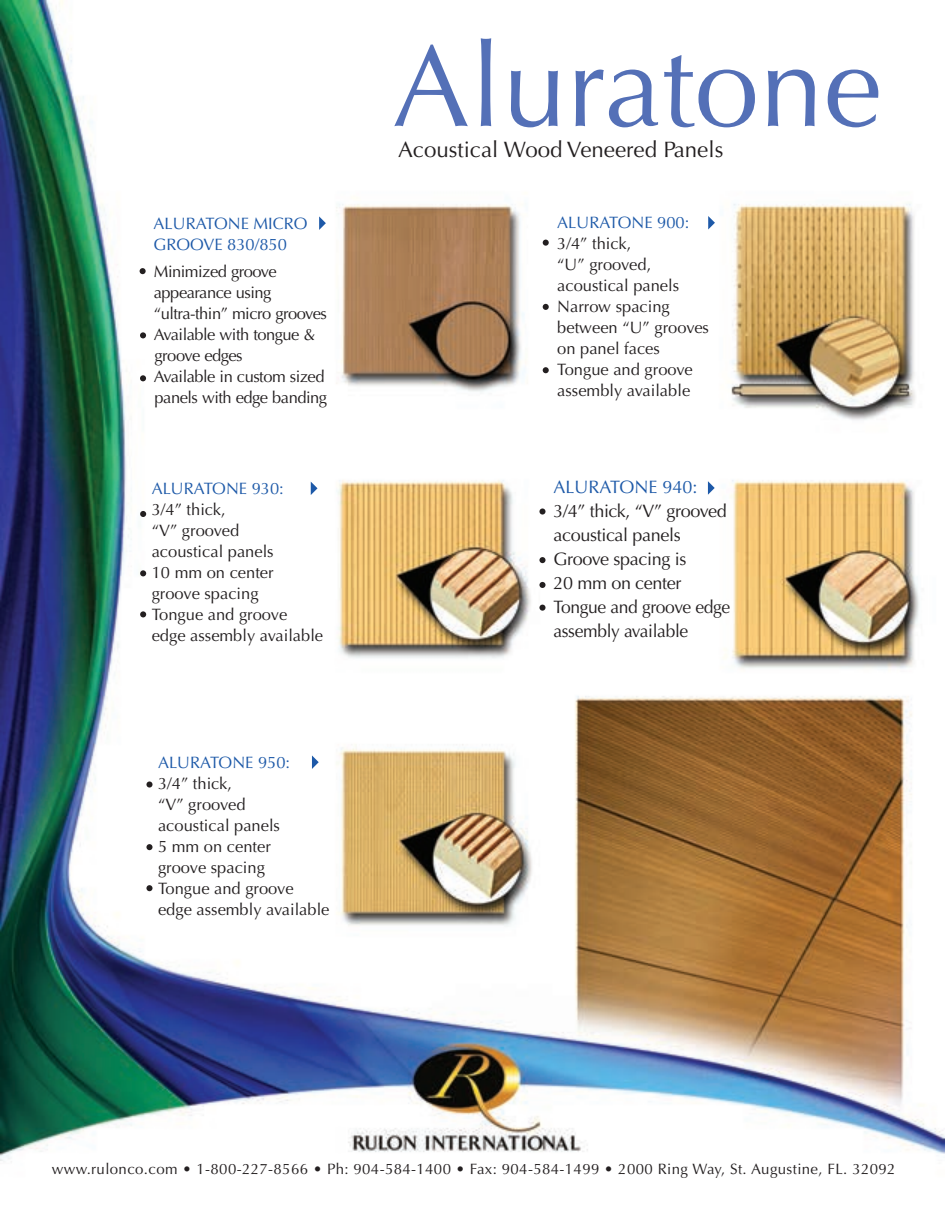
<style>
.page{position:relative;width:945px;height:1215px;background:#fff}
.page>*{position:absolute;margin:0;border:0;box-sizing:border-box;transform-origin:0 0}
.t1{font:22.35px "Optima LT Std";color:#231f20}
.t2{font:18px/24px "Optima LT Std";letter-spacing:-.02em;color:#231f20}
.t3{font:18px "Optima LT Std";color:#1d59a8}
.t4{font:16.5px/21px "Optima LT Std";color:#231f20}
.t5{font:16.5px/21px "Optima LT Std";letter-spacing:-.03em;color:#231f20}
.t6{font:16.5px/21px "Optima LT Std";color:#1d59a8}
.t7{font:15px "Optima LT Std";letter-spacing:.025em;color:#231f20}
</style>
<div class="page">
<img style="left:0;top:0;width:945px;height:1161px">
<img style="left:394px;top:38px;width:484px;height:89px">
<img style="left:389px;top:132px;width:343px;height:36px">
<svg style="left:319px;top:216px;width:7px;height:14px"></svg>
<svg style="left:140px;top:268px;width:6px;height:6px"></svg>
<svg style="left:140px;top:332px;width:6px;height:6px"></svg>
<svg style="left:140px;top:375px;width:6px;height:6px"></svg>
<svg style="left:708px;top:481px;width:7px;height:14px"></svg>
<svg style="left:539px;top:508px;width:7px;height:7px"></svg>
<div style="left:539px;top:557px;width:7px;height:6px;background:#231f20;border-radius:50%"></div>
<div style="left:539px;top:582px;width:7px;height:6px;background:#231f20;border-radius:50%"></div>
<div style="left:539px;top:605px;width:7px;height:6px;background:#231f20;border-radius:50%"></div>
<svg style="left:312px;top:755px;width:7px;height:14px"></svg>
<svg style="left:146px;top:781px;width:7px;height:7px"></svg>
<div style="left:146px;top:844px;width:7px;height:6px;background:#231f20;border-radius:50%"></div>
<div style="left:146px;top:885px;width:7px;height:6px;background:#231f20;border-radius:50%"></div>
<svg style="left:708px;top:216px;width:7px;height:14px"></svg>
<svg style="left:543px;top:240px;width:6px;height:6px"></svg>
<svg style="left:543px;top:304px;width:6px;height:6px"></svg>
<svg style="left:543px;top:367px;width:6px;height:6px"></svg>
<svg style="left:140px;top:511px;width:6px;height:6px"></svg>
<svg style="left:140px;top:570px;width:6px;height:6px"></svg>
<svg style="left:140px;top:611px;width:6px;height:6px"></svg>
<svg style="left:311px;top:482px;width:7px;height:13px"></svg>
<p class="t6" style="left:154px;top:213px;width:156px">ALURATONE MICRO<br>GROOVE 830/850</p>
<p class="t5" style="left:154px;top:261px;width:175px">Minimized groove appearance using “ultra-thin” micro grooves<br>Available with tongue &amp; groove edges<br>Available in custom sized panels with edge banding</p>
<p class="t6" style="left:152px;top:478px;width:134px">ALURATONE 930:</p>
<p class="t4" style="left:152px;top:499px;width:173px">3/4” thick,<br>“V” grooved<br>acoustical panels<br>10 mm on center groove spacing<br>Tongue and groove edge assembly available</p>
<p class="t6" style="left:158px;top:752px;width:134px">ALURATONE 950:</p>
<p class="t4" style="left:158px;top:773px;width:173px">3/4” thick,<br>“V” grooved<br>acoustical panels<br>5 mm on center<br>groove spacing<br>Tongue and groove edge assembly available</p>
<h1 class="t1" style="left:398px;top:137px;width:327px">Acoustical Wood Veneered Panels</h1>
<p class="t6" style="left:557px;top:212px;width:134px">ALURATONE 900:</p>
<p class="t4" style="left:557px;top:233px;width:153px">3/4” thick,<br>“U” grooved, acoustical panels<br>Narrow spacing between “U” grooves on panel faces<br>Tongue and groove assembly available</p>
<p class="t3" style="left:554px;top:477px;width:146px">ALURATONE 940:</p>
<p class="t2" style="left:554px;top:499px;width:178px">3/4” thick, “V” grooved acoustical panels<br>Groove spacing is<br>20 mm on center<br>Tongue and groove edge assembly available</p>
<p class="t7" style="left:52px;top:1160px;width:845px">www.rulonco.com • 1-800-227-8566 • Ph: 904-584-1400 • Fax: 904-584-1499 • 2000 Ring Way, St. Augustine, FL. 32092</p>
</div>
